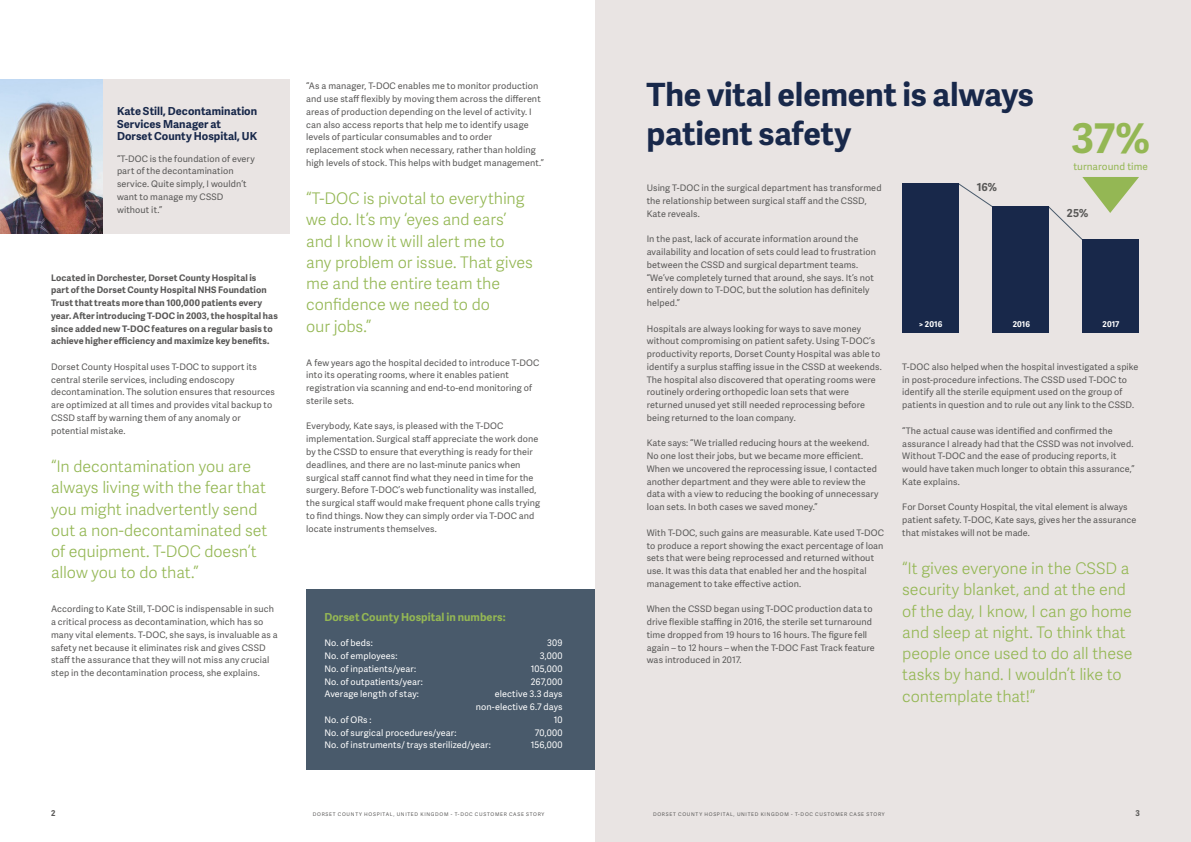
<style>
.page{position:relative;width:1191px;height:842px;background:#fff}
.page>*{position:absolute;margin:0;border:0;box-sizing:border-box;transform-origin:0 0}
.t1{font:700 41px "Adelle Sans";color:#94b754}
.t2{font:700 32px/38.3px "Adelle Sans";letter-spacing:-.005em;color:#18284a}
.t3{font:300 16px/21.3px "Adelle Sans";letter-spacing:-.005em;color:#94b754}
.t4{font:700 11px/12.8px "Adelle Sans";letter-spacing:.005em;color:#18284a}
.t5{font:700 11px "Adelle Sans";letter-spacing:.005em;color:#94b754}
.t6{font:700 11px "Adelle Sans";color:#595857}
.t7{font:10px "Adelle Sans";letter-spacing:.005em;color:#94b754}
.t8{font:9px/12.8px "Adelle Sans";letter-spacing:.01em;color:#595857}
.t9{font:700 9px/12.8px "Adelle Sans";letter-spacing:.01em;color:#595857}
.t10{font:9px/12.8px "Adelle Sans";letter-spacing:.01em;color:#fff;text-align:right}
.t11{font:700 8px "Adelle Sans";letter-spacing:.015em;color:#fff}
.t12{font:700 8px "Adelle Sans";color:#595857}
.t13{font:5px "Adelle Sans";letter-spacing:.14em;color:#595857}
</style>
<div class="page">
<div style="left:306px;top:589px;width:289px;height:181px;background:#495a6b"></div>
<div style="left:0;top:79px;width:289px;height:155px;background:#e9e4e3"></div>
<img style="left:0;top:79px;width:102px;height:155px">
<div style="left:595px;top:0;width:596px;height:842px;background:#e9e4e3"></div>
<svg style="left:959px;top:183px;width:33px;height:24px"></svg>
<div style="left:902px;top:183px;width:57px;height:150px;background:#18284a"></div>
<div style="left:992px;top:206px;width:56px;height:127px;background:#18284a"></div>
<div style="left:1081px;top:239px;width:57px;height:94px;background:#18284a"></div>
<svg style="left:1048px;top:177px;width:91px;height:64px"></svg>
<p class="t4" style="left:117px;top:104px;width:142px">Kate Still, Decontamination<br>Services Manager at<br>Dorset County Hospital, UK</p>
<p class="t8" style="left:117px;top:152px;width:139px">“T-DOC is the foundation of every part of the decontamination service. Quite simply, I wouldn’t want to manage my CSSD without it.”</p>
<p class="t9" style="left:51px;top:271px;width:228px">Located in Dorchester, Dorset County Hospital is<br>part of the Dorset County Hospital NHS Foundation Trust that treats more than 100,000 patients every year. After introducing T-DOC in 2003, the hospital has since added new T-DOC features on a regular basis to achieve higher efficiency and maximize key benefits.</p>
<p class="t8" style="left:51px;top:360px;width:225px">Dorset County Hospital uses T-DOC to support its central sterile services, including endoscopy decontamination. The solution ensures that resources are optimized at all times and provides vital backup to CSSD staff by warning them of any anomaly or potential mistake.</p>
<h3 class="t3" style="left:51px;top:455px;width:218px">“In decontamination you are always living with the fear that you might inadvertently send out a non-decontaminated set of equipment. T-DOC doesn’t allow you to do that.”</h3>
<p class="t8" style="left:51px;top:602px;width:228px">According to Kate Still, T-DOC is indispensable in such a critical process as decontamination, which has so many vital elements. T-DOC, she says, is invaluable as a safety net because it eliminates risk and gives CSSD staff the assurance that they will not miss any crucial step in the decontamination process, she explains.</p>
<p class="t8" style="left:306px;top:79px;width:239px">“As a manager, T-DOC enables me to monitor production and use staff flexibly by moving them across the different areas of production depending on the level of activity. I can also access reports that help me to identify usage levels of particular consumables and to order replacement stock when necessary, rather than holding high levels of stock. This helps with budget management.”</p>
<h3 class="t3" style="left:306px;top:187px;width:228px">“T-DOC is pivotal to everything we do. It’s my ‘eyes and ears’ and I know it will alert me to any problem or issue. That gives me and the entire team the confidence we need to do<br>our jobs.”</h3>
<p class="t8" style="left:306px;top:356px;width:235px">A few years ago the hospital decided to introduce T-DOC into its operating rooms, where it enables patient registration via scanning and end-to-end monitoring of sterile sets.</p>
<p class="t8" style="left:306px;top:420px;width:235px">Everybody, Kate says, is pleased with the T-DOC implementation. Surgical staff appreciate the work done by the CSSD to ensure that everything is ready for their deadlines, and there are no last-minute panics when surgical staff cannot find what they need in time for the surgery. Before T-DOC’s web functionality was installed, the surgical staff would make frequent phone calls trying to find things. Now they can simply order via T-DOC and locate instruments themselves.</p>
<p class="t5" style="left:324px;top:609px;width:183px">Dorset County Hospital in numbers:</p>
<p class="t10" style="left:324px;top:636px;width:50px">No. of beds:</p>
<p class="t10" style="left:547px;top:636px;width:17px">309</p>
<p class="t10" style="left:324px;top:649px;width:74px">No. of employees:</p>
<p class="t10" style="left:540px;top:649px;width:24px">3,000</p>
<p class="t10" style="left:324px;top:662px;width:93px">No. of inpatients/year:</p>
<p class="t10" style="left:531px;top:662px;width:33px">105,000</p>
<p class="t10" style="left:324px;top:675px;width:100px">No. of outpatients/year:</p>
<p class="t10" style="left:531px;top:675px;width:33px">267,000</p>
<p class="t10" style="left:324px;top:687px;width:96px">Average length of stay:</p>
<p class="t10" style="left:476px;top:687px;width:88px">elective 3.3 days non-elective 6.7 days</p>
<p class="t10" style="left:324px;top:713px;width:49px">No. of ORs :</p>
<p class="t10" style="left:554px;top:713px;width:10px">10</p>
<p class="t10" style="left:324px;top:726px;width:133px">No. of surgical procedures/year:</p>
<p class="t10" style="left:535px;top:726px;width:29px">70,000</p>
<p class="t10" style="left:324px;top:738px;width:168px">No. of instruments/ trays sterilized/year:</p>
<p class="t10" style="left:531px;top:738px;width:33px">156,000</p>
<p class="t12" style="left:51px;top:808px;width:6px">2</p>
<p class="t13" style="left:313px;top:811px;width:233px">DORSET COUNTY HOSPITAL, UNITED KINGDOM - T-DOC CUSTOMER CASE STORY</p>
<h2 class="t2" style="left:646px;top:74px;width:389px">The vital element is always patient safety</h2>
<h1 class="t1" style="left:1071px;top:108px;width:80px">37%</h1>
<p class="t7" style="left:1073px;top:159px;width:76px">turnaround time</p>
<p class="t8" style="left:647px;top:181px;width:236px">Using T-DOC in the surgical department has transformed the relationship between surgical staff and the CSSD,<br>Kate reveals.</p>
<p class="t8" style="left:647px;top:232px;width:231px">In the past, lack of accurate information around the availability and location of sets could lead to frustration between the CSSD and surgical department teams. “We’ve completely turned that around, she says. It’s not entirely down to T-DOC, but the solution has definitely helped.”</p>
<p class="t8" style="left:647px;top:322px;width:236px">Hospitals are always looking for ways to save money without compromising on patient safety. Using T-DOC’s productivity reports, Dorset County Hospital was able to identify a surplus staffing issue in the CSSD at weekends.<br>The hospital also discovered that operating rooms were routinely ordering orthopedic loan sets that were returned unused yet still needed reprocessing before being returned to the loan company.</p>
<p class="t8" style="left:647px;top:437px;width:233px">Kate says: “We trialled reducing hours at the weekend.<br>No one lost their jobs, but we became more efficient.<br>When we uncovered the reprocessing issue, I contacted another department and they were able to review the data with a view to reducing the booking of unnecessary loan sets. In both cases we saved money.”</p>
<p class="t8" style="left:647px;top:526px;width:239px">With T-DOC, such gains are measurable. Kate used T-DOC to produce a report showing the exact percentage of loan sets that were being reprocessed and returned without use. It was this data that enabled her and the hospital management to take effective action.</p>
<p class="t8" style="left:647px;top:602px;width:229px">When the CSSD began using T-DOC production data to drive flexible staffing in 2016, the sterile set turnaround time dropped from 19 hours to 16 hours. The figure fell again – to 12 hours – when the T-DOC Fast Track feature was introduced in 2017.</p>
<p class="t6" style="left:976px;top:179px;width:22px">16%</p>
<p class="t6" style="left:1067px;top:205px;width:23px">25%</p>
<p class="t11" style="left:919px;top:318px;width:25px">&gt; 2016</p>
<p class="t11" style="left:1012px;top:318px;width:19px">2016</p>
<p class="t11" style="left:1102px;top:318px;width:18px">2017</p>
<p class="t8" style="left:902px;top:360px;width:238px">T-DOC also helped when the hospital investigated a spike in post-procedure infections. The CSSD used T-DOC to identify all the sterile equipment used on the group of patients in question and to rule out any link to the CSSD.</p>
<p class="t8" style="left:902px;top:424px;width:234px">“The actual cause was identified and confirmed the assurance I already had that the CSSD was not involved.<br>Without T-DOC and the ease of producing reports, it would have taken much longer to obtain this assurance,” Kate explains.</p>
<p class="t8" style="left:902px;top:500px;width:235px">For Dorset County Hospital, the vital element is always patient safety. T-DOC, Kate says, gives her the assurance that mistakes will not be made.</p>
<h3 class="t3" style="left:902px;top:557px;width:232px">“It gives everyone in the CSSD a security blanket, and at the end of the day, I know, I can go home and sleep at night. To think that people once used to do all these tasks by hand. I wouldn’t like to contemplate that!”</h3>
<p class="t13" style="left:653px;top:811px;width:233px">DORSET COUNTY HOSPITAL, UNITED KINGDOM - T-DOC CUSTOMER CASE STORY</p>
<p class="t12" style="left:1135px;top:808px;width:6px">3</p>
</div>
